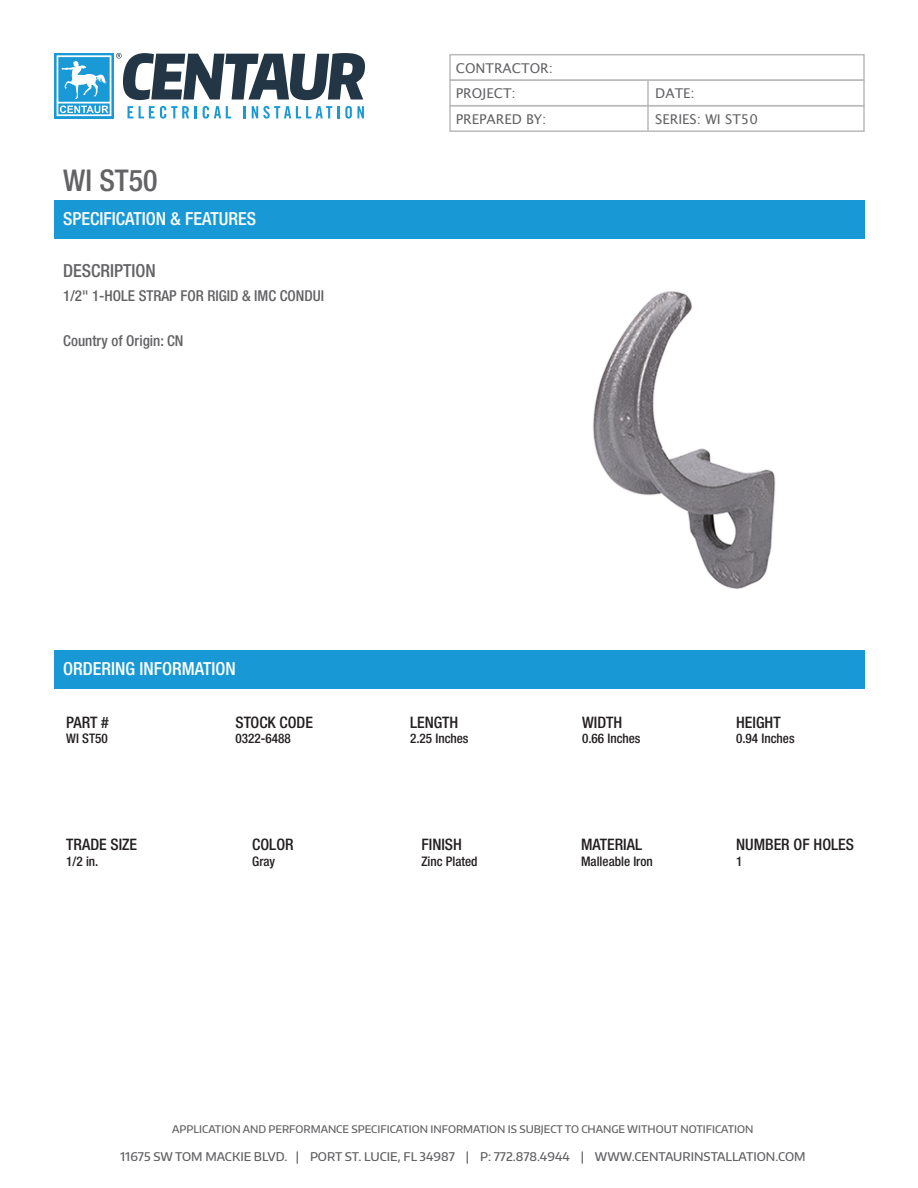
<style>
.page{position:relative;width:918px;height:1188px;background:#fff}
.page>*{position:absolute;margin:0;border:0;box-sizing:border-box;transform-origin:0 0}
.t1{font:500 condensed 30px "Helvetica Neue";color:#636366}
.t2{font:500 condensed 18px "Helvetica Neue";color:#fff}
.t3{font:500 condensed 18px "Helvetica Neue";color:#636366}
.t4{font:500 condensed 15.9px "Helvetica Neue";color:#231f20}
.t5{font:500 condensed 15px "Helvetica Neue";color:#636366}
.t6{font:13.5px "Lucida Grande";color:#636366}
.t7{font:500 condensed 13.2px "Helvetica Neue";color:#231f20}
.t8{font:500 12px "Encode Sans Normal";color:#636366}
.t9{font:500 10.5px "Encode Sans Normal";color:#636366}
</style>
<div class="page">
<svg style="left:54px;top:53px;width:3px;height:65px"></svg>
<svg style="left:57px;top:53px;width:308px;height:65px"></svg>
<div style="left:449px;top:54px;width:416px;height:27px;border:2px solid #babbbb"></div>
<div style="left:449px;top:79px;width:416px;height:27px;border:2px solid #babbbb"></div>
<hr style="left:647px;top:80px;width:2px;height:25px;background:#babbbb">
<div style="left:449px;top:105px;width:416px;height:27px;border:2px solid #babbbb"></div>
<hr style="left:647px;top:106px;width:2px;height:24px;background:#babbbb">
<div style="left:54px;top:200px;width:811px;height:39px;background:#1899d6"></div>
<div style="left:54px;top:650px;width:811px;height:39px;background:#1899d6"></div>
<img style="left:593px;top:292px;width:183px;height:297px">
<p class="t1" style="left:63px;top:163px;width:96px">WI ST50</p>
<p class="t2" style="left:63px;top:208px;width:195px">SPECIFICATION &amp; FEATURES</p>
<p class="t3" style="left:63px;top:260px;width:94px">DESCRIPTION</p>
<p class="t5" style="left:63px;top:286px;width:262px">1/2" 1-HOLE STRAP FOR RIGID &amp; IMC CONDUI</p>
<p class="t5" style="left:63px;top:331px;width:122px">Country of Origin: CN</p>
<p class="t6" style="left:456px;top:60px;width:99px">CONTRACTOR:</p>
<p class="t6" style="left:456px;top:86px;width:62px">PROJECT:</p>
<p class="t6" style="left:655px;top:86px;width:41px">DATE:</p>
<p class="t6" style="left:456px;top:111px;width:92px">PREPARED BY:</p>
<p class="t6" style="left:655px;top:111px;width:104px">SERIES: WI ST50</p>
<p class="t2" style="left:63px;top:658px;width:174px">ORDERING INFORMATION</p>
<p class="t4" style="left:66px;top:712px;width:44px">PART #</p>
<p class="t7" style="left:66px;top:731px;width:43px">WI ST50</p>
<p class="t4" style="left:235px;top:712px;width:79px">STOCK CODE</p>
<p class="t7" style="left:235px;top:731px;width:57px">0322-6488</p>
<p class="t4" style="left:410px;top:712px;width:50px">LENGTH</p>
<p class="t7" style="left:410px;top:731px;width:60px">2.25 Inches</p>
<p class="t4" style="left:582px;top:712px;width:42px">WIDTH</p>
<p class="t7" style="left:582px;top:731px;width:60px">0.66 Inches</p>
<p class="t4" style="left:736px;top:712px;width:46px">HEIGHT</p>
<p class="t7" style="left:736px;top:731px;width:60px">0.94 Inches</p>
<p class="t4" style="left:66px;top:835px;width:72px">TRADE SIZE</p>
<p class="t7" style="left:66px;top:854px;width:34px">1/2 in.</p>
<p class="t4" style="left:252px;top:835px;width:43px">COLOR</p>
<p class="t7" style="left:252px;top:854px;width:24px">Gray</p>
<p class="t4" style="left:421px;top:835px;width:42px">FINISH</p>
<p class="t7" style="left:421px;top:854px;width:58px">Zinc Plated</p>
<p class="t4" style="left:581px;top:835px;width:63px">MATERIAL</p>
<p class="t7" style="left:581px;top:854px;width:73px">Malleable Iron</p>
<p class="t4" style="left:736px;top:835px;width:119px">NUMBER OF HOLES</p>
<p class="t7" style="left:736px;top:854px;width:8px">1</p>
<p class="t9" style="left:172px;top:1122px;width:583px">APPLICATION AND PERFORMANCE SPECIFICATION INFORMATION IS SUBJECT TO CHANGE WITHOUT NOTIFICATION</p>
<p class="t8" style="left:120px;top:1149px;width:687px">11675 SW TOM MACKIE BLVD. | PORT ST. LUCIE, FL 34987 | P: 772.878.4944 | WWW.CENTAURINSTALLATION.COM</p>
</div>
